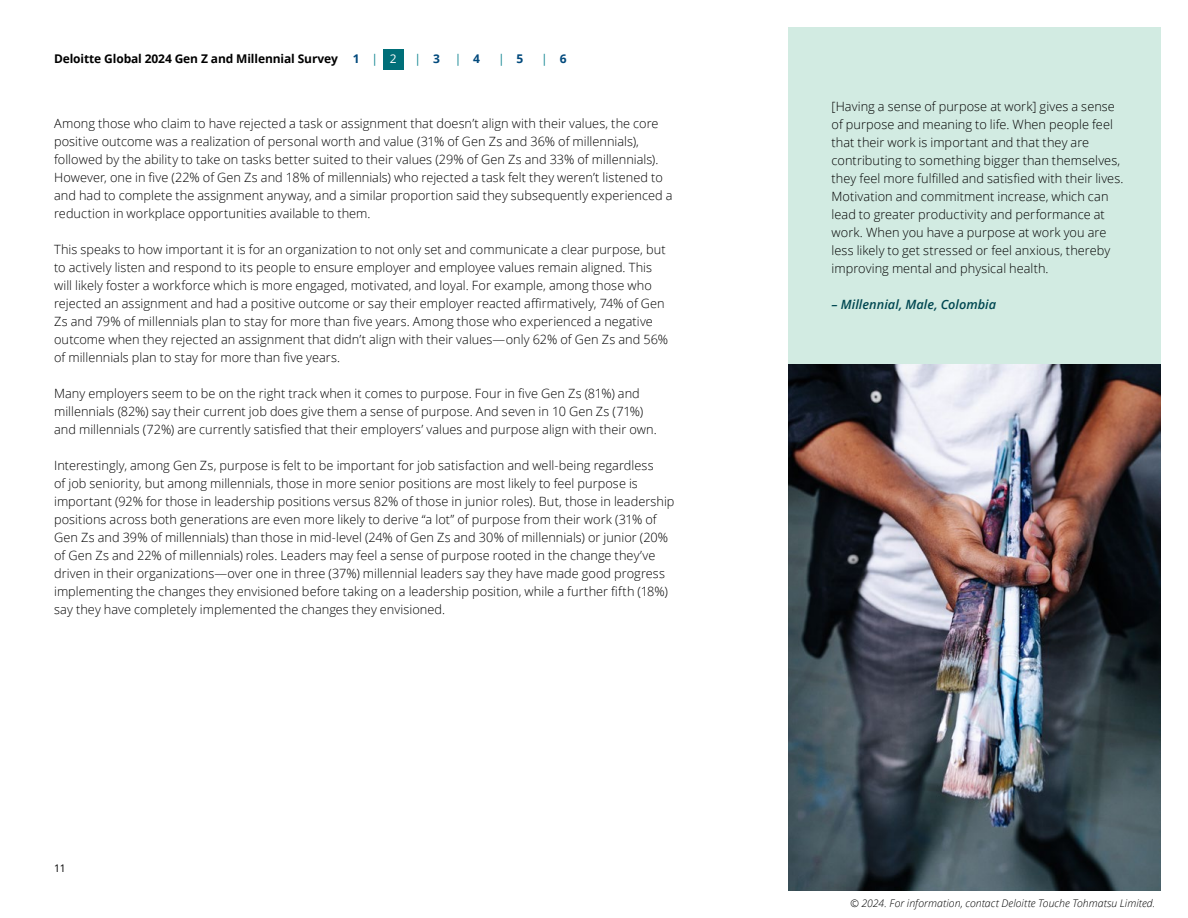
<style>
.page{position:relative;width:1188px;height:918px;background:#fff}
.page>*{position:absolute;margin:0;border:0;box-sizing:border-box;transform-origin:0 0}
.Body_copy__8_5_12pt{font:300 12.75px/18px "Open Sans";letter-spacing:.005em;color:#000}
.Quote_names{font:italic 600 12.75px "Open Sans";letter-spacing:.005em;color:#004751}
.t1{font:700 12px "Open Sans";letter-spacing:-.01em;color:#000}
.t2{font:12px "Open Sans";color:#0e8390}
.t3{font:italic 300 10.5px "Open Sans";letter-spacing:.005em;color:#000}
.t4{font:10.5px "Open Sans";color:#000}
.s1{color:#00497c}
.s2{font-weight:400;color:#0e8390}
.s3{font-weight:400;color:#fff}
.s4{font-weight:700;color:#00497c}
</style>
<div class="page">
<img style="left:788px;top:363px;width:373px;height:528px">
<div style="left:788px;top:27px;width:373px;height:336px;background:#d2ebe2"></div>
<div style="left:383px;top:49px;width:20px;height:21px;background:#006f79"></div>
<p class="t1" style="left:54px;top:50px;width:344px">Deloitte Global 2024 Gen Z and Millennial Survey <span class="s1">1</span> <span class="s2">|</span> <span class="s3">2</span></p>
<p class="t2" style="left:415px;top:51px;width:67px">| <span class="s4">3</span> | <span class="s4">4</span></p>
<p class="t2" style="left:498px;top:51px;width:27px">| <span class="s4">5</span></p>
<p class="t2" style="left:541px;top:51px;width:27px">| <span class="s4">6</span></p>
<p class="Body_copy__8_5_12pt" style="left:54px;top:114px;width:620px">Among those who claim to have rejected a task or assignment that doesn’t align with their values, the core positive outcome was a realization of personal worth and value (31% of Gen Zs and 36% of millennials), followed by the ability to take on tasks better suited to their values (29% of Gen Zs and 33% of millennials).<br>However, one in five (22% of Gen Zs and 18% of millennials) who rejected a task felt they weren’t listened to and had to complete the assignment anyway, and a similar proportion said they subsequently experienced a reduction in workplace opportunities available to them.</p>
<p class="Body_copy__8_5_12pt" style="left:54px;top:240px;width:616px">This speaks to how important it is for an organization to not only set and communicate a clear purpose, but to actively listen and respond to its people to ensure employer and employee values remain aligned. This will likely foster a workforce which is more engaged, motivated, and loyal. For example, among those who rejected an assignment and had a positive outcome or say their employer reacted affirmatively, 74% of Gen Zs and 79% of millennials plan to stay for more than five years. Among those who experienced a negative outcome when they rejected an assignment that didn’t align with their values—only 62% of Gen Zs and 56% of millennials plan to stay for more than five years.</p>
<p class="Body_copy__8_5_12pt" style="left:54px;top:384px;width:604px">Many employers seem to be on the right track when it comes to purpose. Four in five Gen Zs (81%) and millennials (82%) say their current job does give them a sense of purpose. And seven in 10 Gen Zs (71%) and millennials (72%) are currently satisfied that their employers’ values and purpose align with their own.</p>
<p class="Body_copy__8_5_12pt" style="left:54px;top:456px;width:622px">Interestingly, among Gen Zs, purpose is felt to be important for job satisfaction and well-being regardless<br>of job seniority, but among millennials, those in more senior positions are most likely to feel purpose is important (92% for those in leadership positions versus 82% of those in junior roles). But, those in leadership positions across both generations are even more likely to derive “a lot” of purpose from their work (31% of Gen Zs and 39% of millennials) than those in mid-level (24% of Gen Zs and 30% of millennials) or junior (20% of Gen Zs and 22% of millennials) roles. Leaders may feel a sense of purpose rooted in the change they’ve driven in their organizations—over one in three (37%) millennial leaders say they have made good progress implementing the changes they envisioned before taking on a leadership position, while a further fifth (18%) say they have completely implemented the changes they envisioned.</p>
<p class="t4" style="left:54px;top:861px;width:13px">11</p>
<p class="Body_copy__8_5_12pt" style="left:832px;top:97px;width:293px">[Having a sense of purpose at work] gives a sense of purpose and meaning to life. When people feel that their work is important and that they are contributing to something bigger than themselves, they feel more fulfilled and satisfied with their lives.<br>Motivation and commitment increase, which can lead to greater productivity and performance at work. When you have a purpose at work you are less likely to get stressed or feel anxious, thereby improving mental and physical health.</p>
<p class="Quote_names" style="left:832px;top:296px;width:166px">– Millennial, Male, Colombia</p>
<p class="t3" style="left:850px;top:896px;width:307px">© 2024. For information, contact Deloitte Touche Tohmatsu Limited.</p>
</div>
